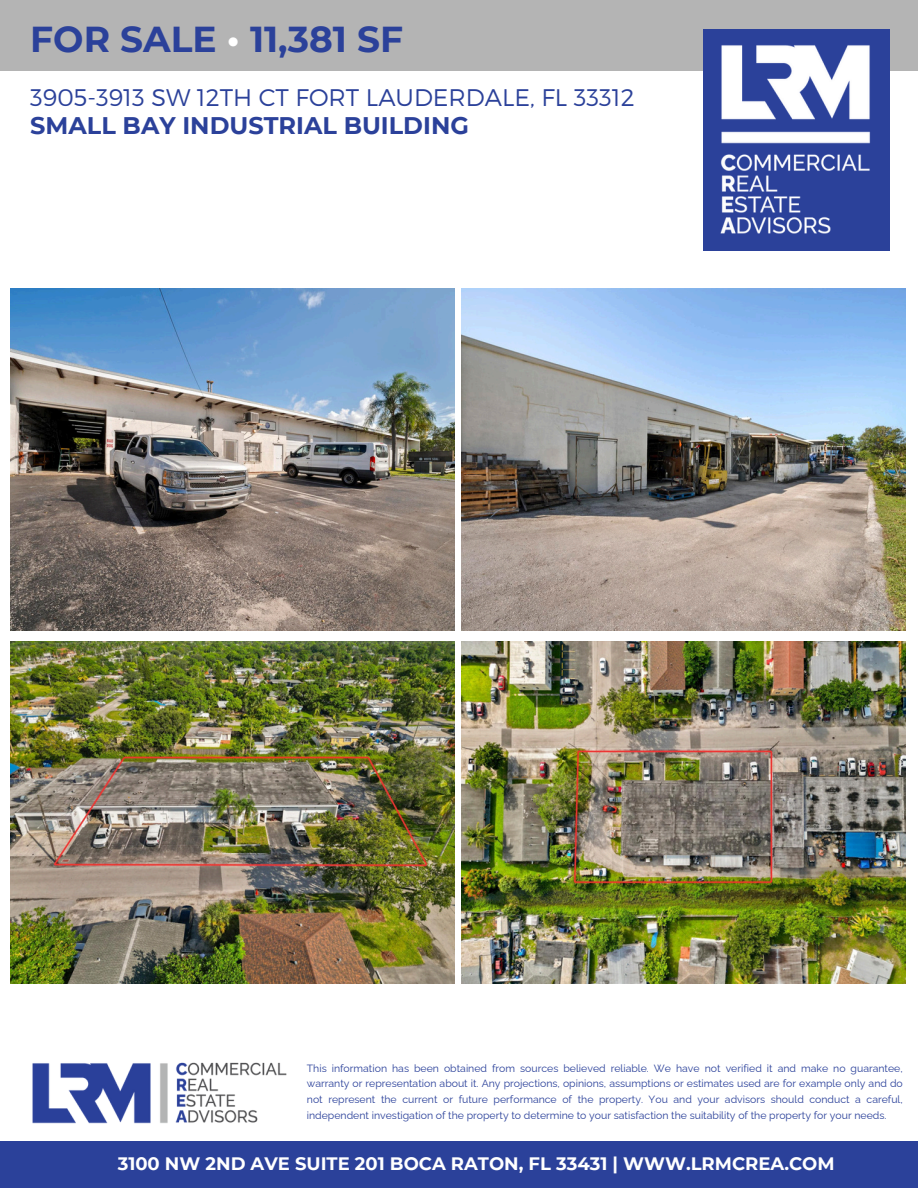
<style>
.page{position:relative;width:918px;height:1188px;background:#fff}
.page>*{position:absolute;margin:0;border:0;box-sizing:border-box;transform-origin:0 0}
.t1{font:700 36px "Montserrat";color:#2b419a}
.t2{font:300 24px/28.2px "Montserrat";color:#2b419a}
.t3{font:700 18px "Montserrat";color:#fff}
.t4{font:10.5px/15.8px "Raleway";color:#2b419a;text-align:justify}
.s1{color:#fff}
.s2{font-weight:700}
</style>
<div class="page">
<div style="left:0;top:0;width:918px;height:70px;background:#b4b4b4"></div>
<div style="left:0;top:1141px;width:918px;height:47px;background:#2b419a"></div>
<img style="left:32px;top:1062px;width:255px;height:62px">
<div style="left:703px;top:29px;width:187px;height:222px;background:#2b419a"></div>
<img style="left:720px;top:45px;width:150px;height:189px">
<img style="left:462px;top:641px;width:443px;height:342px">
<img style="left:11px;top:641px;width:443px;height:342px">
<img style="left:11px;top:288px;width:443px;height:342px">
<img style="left:462px;top:288px;width:443px;height:342px">
<p class="t1" style="left:30px;top:17px;width:374px">FOR SALE <span class="s1">•</span> 11,381 SF</p>
<p class="t2" style="left:30px;top:82px;width:606px">3905-3913 SW 12TH CT FORT LAUDERDALE, FL 33312<br><span class="s2">SMALL BAY INDUSTRIAL BUILDING</span></p>
<p class="t4" style="left:307px;top:1060px;width:597px">This information has been obtained from sources believed reliable. We have not verified it and make no guarantee, warranty or representation about it. Any projections, opinions, assumptions or estimates used are for example only and do not represent the current or future performance of the property. You and your advisors should conduct a careful, independent investigation of the property to determine to your satisfaction the suitability of the property for your needs.</p>
<p class="t3" style="left:118px;top:1153px;width:718px">3100 NW 2ND AVE SUITE 201 BOCA RATON, FL 33431 | WWW.LRMCREA.COM</p>
</div>
